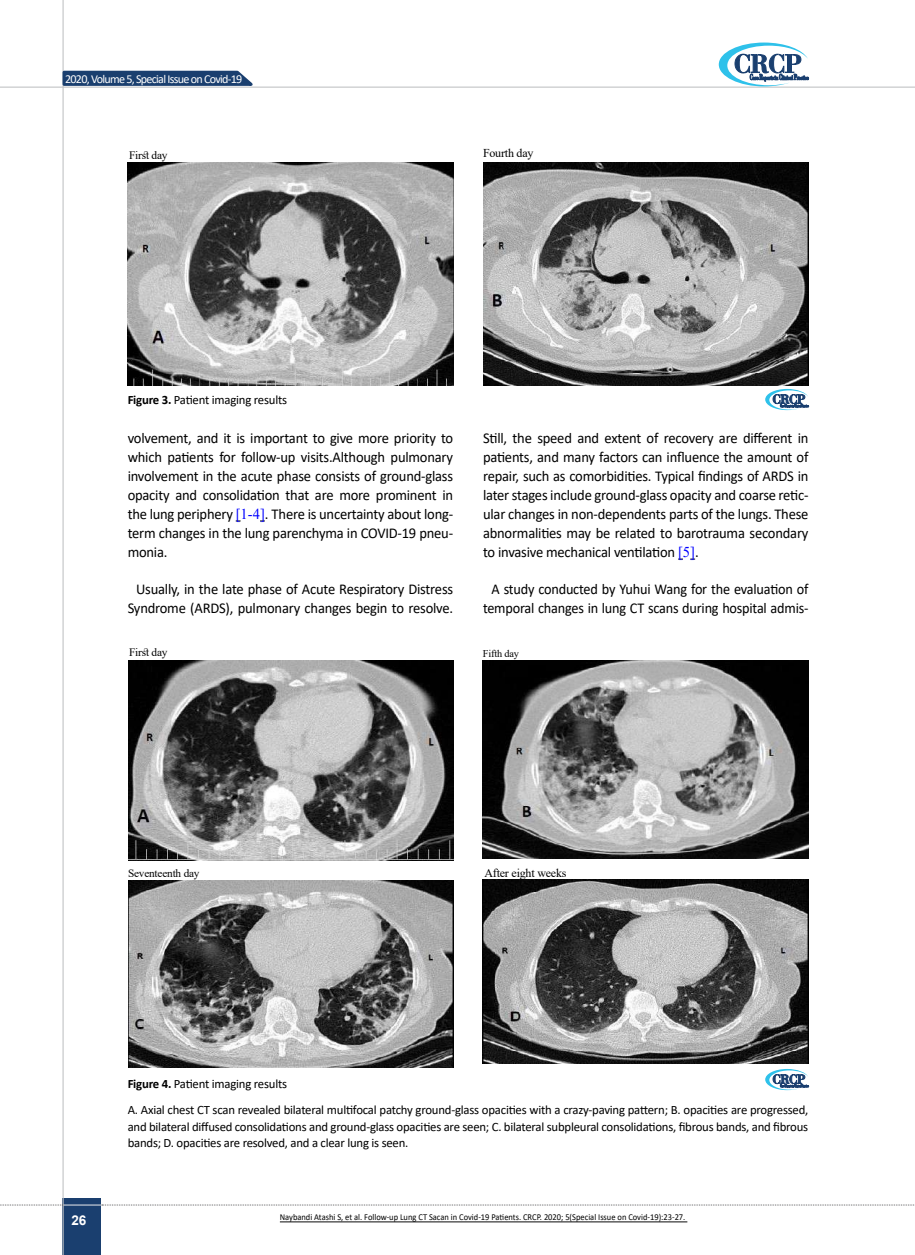
<style>
.page{position:relative;width:915px;height:1255px;background:#fff}
.page>*{position:absolute;margin:0;border:0;box-sizing:border-box;transform-origin:0 0}
.t1{font:15px/19.2px "Calibri";letter-spacing:-.015em;color:#000;text-align:justify}
.t2{font:15px/19px "Calibri";letter-spacing:-.015em;color:#000;text-align:center;scale:.95 1}
.t3{font:700 13.5px "Arial";color:#fff}
.t4{font:12.75px/26.2px "Calibri";letter-spacing:-.015em;color:#000}
.t5{font:12.15px "Calibri";letter-spacing:-.06em;color:#fff}
.t6{font:12px "Times New Roman";letter-spacing:-.015em;color:#000}
.t7{font:11.4px "Times New Roman";letter-spacing:-.015em;color:#000}
.t8{font:11.25px "Times New Roman";letter-spacing:-.015em;color:#000}
.t9{font:10.35px "Times New Roman";letter-spacing:-.015em;color:#000}
.t10{font:9px "Calibri";color:#000;scale:.94 1}
.s1{font-weight:700}
.s2{font-family:"Times New Roman";color:#00f}
</style>
<div class="page">
<div style="left:63px;top:1198px;width:38px;height:56px;background:#1a3f6f"></div>
<hr style="left:62px;top:0;width:2px;height:1254px;background:#c2c4c6">
<hr style="left:0;top:87px;width:914px;height:1px;background:#c2c4c6">
<hr style="left:63px;top:1204px;width:38px;height:1px;background:#ebebec">
<svg style="left:0;top:1204px;width:63px;height:1px"></svg>
<svg style="left:102px;top:1204px;width:813px;height:1px"></svg>
<svg style="left:718px;top:43px;width:90px;height:43px"></svg>
<svg style="left:61px;top:69px;width:198px;height:18px;background:#4a678c"></svg>
<img style="left:128px;top:162px;width:325px;height:223px">
<img style="left:483px;top:162px;width:325px;height:223px">
<svg style="left:765px;top:389px;width:43px;height:21px"></svg>
<img style="left:128px;top:660px;width:325px;height:200px">
<img style="left:482px;top:660px;width:326px;height:198px">
<img style="left:128px;top:880px;width:325px;height:187px">
<img style="left:482px;top:879px;width:326px;height:184px">
<svg style="left:765px;top:1069px;width:43px;height:21px"></svg>
<hr style="left:280px;top:1221px;width:407px;height:1px;background:#000">
<p class="t5" style="left:65px;top:70px;width:179px">2020, Volume 5, Special Issue on Covid-19</p>
<p class="t7" style="left:129px;top:147px;width:40px">First day</p>
<p class="t6" style="left:483px;top:145px;width:52px">Fourth day</p>
<p class="t4" style="left:128px;top:386px;width:161px"><span class="s1">Figure 3.</span> Patient imaging results</p>
<p class="t1" style="left:128px;top:427px;width:327px">volvement, and it is important to give more priority to which patients for follow-up visits.Although pulmonary involvement in the acute phase consists of ground-glass opacity and consolidation that are more prominent in the lung periphery <span class="s2">[1-4]</span>. There is uncertainty about long&shy;term changes in the lung parenchyma in COVID-19 pneu&shy;monia.</p>
<p class="t1" style="left:128px;top:578px;width:327px;text-align:center">Usually, in the late phase of Acute Respiratory Distress<br>Syndrome (ARDS), pulmonary changes begin to resolve.</p>
<p class="t1" style="left:483px;top:427px;width:327px">Still, the speed and extent of recovery are different in patients, and many factors can influence the amount of repair, such as comorbidities. Typical findings of ARDS in later stages include ground-glass opacity and coarse retic&shy;ular changes in non-dependents parts of the lungs. These abnormalities may be related to barotrauma secondary to invasive mechanical ventilation <span class="s2">[5]</span>.</p>
<p class="t2" style="left:483px;top:578px;width:344px">A study conducted by Yuhui Wang for the evaluation of temporal changes in lung CT scans during hospital admis-</p>
<p class="t7" style="left:129px;top:644px;width:40px">First day</p>
<p class="t9" style="left:482px;top:646px;width:38px">Fifth day</p>
<p class="t8" style="left:128px;top:864px;width:73px">Seventeenth day</p>
<p class="t6" style="left:484px;top:864px;width:84px">After eight weeks</p>
<p class="t4" style="left:128px;top:1070px;width:682px"><span class="s1">Figure 4.</span> Patient imaging results<br>A. Axial chest CT scan revealed bilateral multifocal patchy ground-glass opacities with a crazy-paving pattern; B. opacities are progressed,</p>
<p class="t4" style="left:128px;top:1117px;width:682px;line-height:16.5px">and bilateral diffused consolidations and ground-glass opacities are seen; C. bilateral subpleural consolidations, fibrous bands, and fibrous bands; D. opacities are resolved, and a clear lung is seen.</p>
<p class="t3" style="left:71px;top:1212px;width:17px">26</p>
<p class="t10" style="left:280px;top:1210px;width:433px">Naybandi Atashi S, et al. Follow-up Lung CT Sacan in Covid-19 Patients. CRCP. 2020; 5(Special Issue on Covid-19):23-27.</p>
</div>
